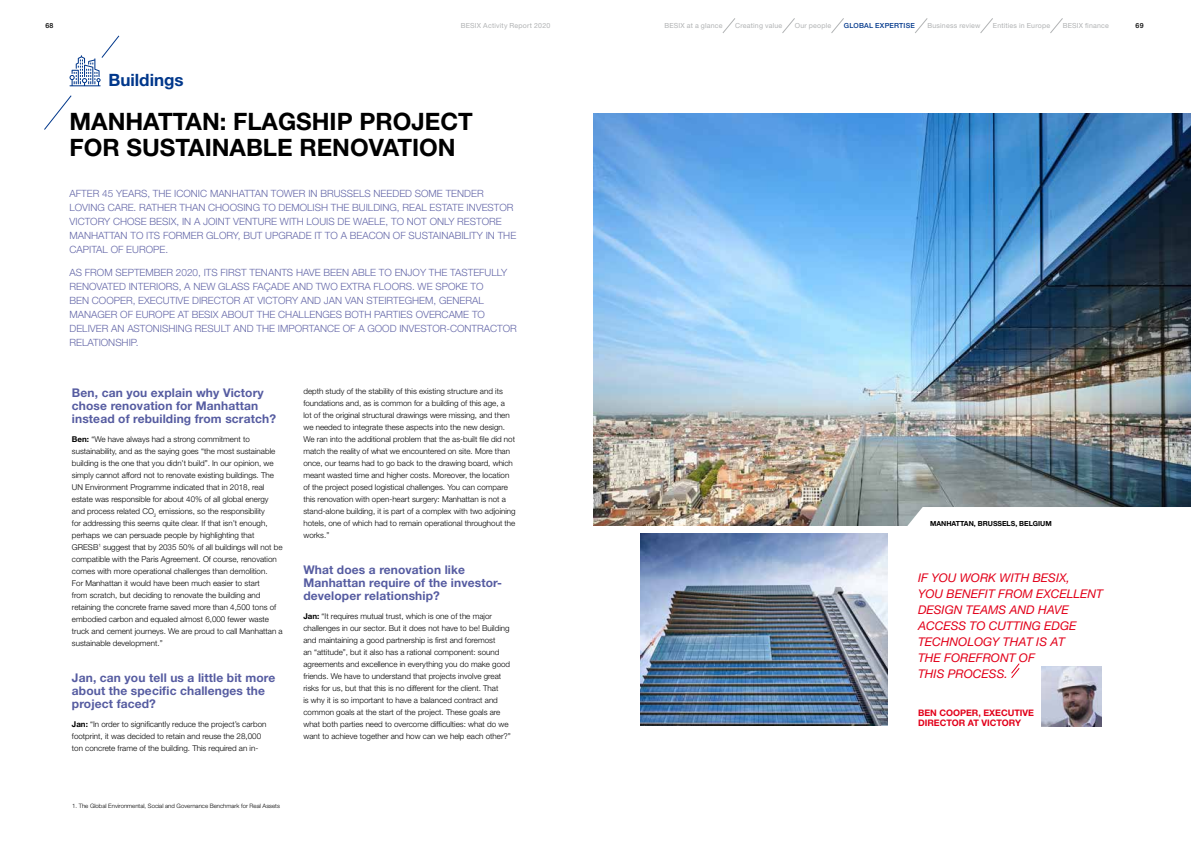
<style>
.page{position:relative;width:1191px;height:842px;background:#fff}
.page>*{position:absolute;margin:0;border:0;box-sizing:border-box;transform-origin:0 0}
.t1{font:700 24px/26px "Helvetica Neue LT Std";color:#000}
.t2{font:700 17px "Helvetica Neue LT Std";color:#00378b}
.t3{font:700 12px/13px "Helvetica Neue LT Std";letter-spacing:.01em;color:#565ca1}
.t4{font:italic 12px/16px "Helvetica Neue LT Std";color:#e2001a}
.t5{font:300 10px/14px "Helvetica Neue LT Std";color:#6467a8}
.t6{font:700 9px/10px "Helvetica Neue LT Std";color:#e2001a}
.t7{font:300 8px/12px "Helvetica Neue LT Std";color:#000}
.t8{font:7px "Helvetica Neue LT Std";letter-spacing:.025em;color:#b1b3b4}
.t9{font:700 7px "Helvetica Neue LT Std";color:#000}
.t10{font:500 7px "Helvetica Neue LT Std";letter-spacing:.03em;color:#00378b}
.t11{font:500 7px "Helvetica Neue LT Std";color:#000}
.t12{font:300 6px "Helvetica Neue LT Std";color:#000}
.s1{font-weight:700}
</style>
<div class="page">
<svg style="left:44px;top:95px;width:28px;height:35px"></svg>
<svg style="left:70px;top:35px;width:50px;height:51px"></svg>
<img style="left:594px;top:113px;width:597px;height:413px">
<svg style="left:893px;top:507px;width:298px;height:19px"></svg>
<svg style="left:1011px;top:663px;width:9px;height:15px"></svg>
<img style="left:1041px;top:666px;width:60px;height:60px">
<img style="left:641px;top:534px;width:246px;height:191px">
<svg style="left:722px;top:18px;width:13px;height:15px"></svg>
<svg style="left:782px;top:18px;width:13px;height:15px"></svg>
<svg style="left:831px;top:18px;width:13px;height:15px"></svg>
<svg style="left:915px;top:18px;width:12px;height:15px"></svg>
<svg style="left:980px;top:18px;width:13px;height:15px"></svg>
<svg style="left:1050px;top:18px;width:13px;height:15px"></svg>
<p class="t11" style="left:45px;top:22px;width:10px">68</p>
<p class="t8" style="left:461px;top:22px;width:91px">BESIX Activity Report 2020</p>
<p class="t8" style="left:664px;top:22px;width:60px">BESIX at a glance</p>
<p class="t8" style="left:735px;top:22px;width:49px">Creating value</p>
<p class="t8" style="left:795px;top:22px;width:38px">Our people</p>
<p class="t10" style="left:844px;top:22px;width:73px">GLOBAL EXPERTISE</p>
<p class="t8" style="left:927px;top:22px;width:54px">Business review</p>
<p class="t8" style="left:993px;top:22px;width:59px">Entities in Europe</p>
<p class="t8" style="left:1062px;top:22px;width:48px">BESIX finance</p>
<p class="t11" style="left:1135px;top:22px;width:10px">69</p>
<h2 class="t2" style="left:108px;top:70px;width:77px">Buildings</h2>
<h1 class="t1" style="left:70px;top:108px;width:405px">MANHATTAN: FLAGSHIP PROJECT<br>FOR SUSTAINABLE RENOVATION</h1>
<p class="t5" style="left:70px;top:186px;width:448px">AFTER 45 YEARS, THE ICONIC MANHATTAN TOWER IN BRUSSELS NEEDED SOME TENDER LOVING CARE. RATHER THAN CHOOSING TO DEMOLISH THE BUILDING, REAL ESTATE INVESTOR VICTORY CHOSE BESIX, IN A JOINT VENTURE WITH LOUIS DE WAELE, TO NOT ONLY RESTORE MANHATTAN TO ITS FORMER GLORY, BUT UPGRADE IT TO A BEACON OF SUSTAINABILITY IN THE CAPITAL OF EUROPE.</p>
<p class="t5" style="left:70px;top:265px;width:449px">AS FROM SEPTEMBER 2020, ITS FIRST TENANTS HAVE BEEN ABLE TO ENJOY THE TASTEFULLY RENOVATED INTERIORS, A NEW GLASS FAÇADE AND TWO EXTRA FLOORS. WE SPOKE TO<br>BEN COOPER, EXECUTIVE DIRECTOR AT VICTORY AND JAN VAN STEIRTEGHEM, GENERAL MANAGER OF EUROPE AT BESIX ABOUT THE CHALLENGES BOTH PARTIES OVERCAME TO DELIVER AN ASTONISHING RESULT AND THE IMPORTANCE OF A GOOD INVESTOR-CONTRACTOR RELATIONSHIP.</p>
<h3 class="t3" style="left:72px;top:386px;width:206px">Ben, can you explain why Victory chose renovation for Manhattan instead of rebuilding from scratch?</h3>
<p class="t7" style="left:72px;top:433px;width:212px"><span class="s1">Ben:</span> “We have always had a strong commitment to sustainability, and as the saying goes “the most sustainable building is the one that you didn’t build”. In our opinion, we simply cannot afford not to renovate existing buildings. The UN Environment Programme indicated that in 2018, real estate was responsible for about 40% of all global energy and process related CO<sub>2</sub> emissions, so the responsibility<br>for addressing this seems quite clear. If that isn’t enough, perhaps we can persuade people by highlighting that GRESB<sup>1</sup> suggest that by 2035 50% of all buildings will not be compatible with the Paris Agreement. Of course, renovation comes with more operational challenges than demolition.<br>For Manhattan it would have been much easier to start<br>from scratch, but deciding to renovate the building and retaining the concrete frame saved more than 4,500 tons of embodied carbon and equaled almost 6,000 fewer waste truck and cement journeys. We are proud to call Manhattan a sustainable development.”</p>
<h3 class="t3" style="left:72px;top:671px;width:205px">Jan, can you tell us a little bit more about the specific challenges the project faced?</h3>
<p class="t7" style="left:72px;top:718px;width:196px"><span class="s1">Jan:</span> “In order to significantly reduce the project’s carbon footprint, it was decided to retain and reuse the 28,000 ton concrete frame of the building. This required an in-</p>
<p class="t12" style="left:72px;top:802px;width:209px">1. The Global Environmental, Social and Governance Benchmark for Real Assets</p>
<p class="t7" style="left:303px;top:385px;width:214px">depth study of the stability of this existing structure and its foundations and, as is common for a building of this age, a<br>lot of the original structural drawings were missing, and then we needed to integrate these aspects into the new design.<br>We ran into the additional problem that the as-built file did not match the reality of what we encountered on site. More than once, our teams had to go back to the drawing board, which meant wasted time and higher costs. Moreover, the location of the project posed logistical challenges. You can compare this renovation with open-heart surgery: Manhattan is not a stand-alone building, it is part of a complex with two adjoining hotels, one of which had to remain operational throughout the works.”</p>
<h3 class="t3" style="left:303px;top:563px;width:200px">What does a renovation like<br>Manhattan require of the investor&shy;developer relationship?</h3>
<p class="t7" style="left:303px;top:610px;width:209px"><span class="s1">Jan:</span> “It requires mutual trust, which is one of the major challenges in our sector. But it does not have to be! Building and maintaining a good partnership is first and foremost<br>an “attitude”, but it also has a rational component: sound agreements and excellence in everything you do make good friends. We have to understand that projects involve great risks for us, but that this is no different for the client. That<br>is why it is so important to have a balanced contract and common goals at the start of the project. These goals are what both parties need to overcome difficulties: what do we want to achieve together and how can we help each other?”</p>
<p class="t9" style="left:930px;top:519px;width:123px">MANHATTAN, BRUSSELS, BELGIUM</p>
<h3 class="t4" style="left:918px;top:570px;width:187px">IF YOU WORK WITH BESIX,<br>YOU BENEFIT FROM EXCELLENT<br>DESIGN TEAMS AND HAVE<br>ACCESS TO CUTTING EDGE<br>TECHNOLOGY THAT IS AT<br>THE FOREFRONT OF<br>THIS PROCESS.</h3>
<p class="t6" style="left:918px;top:708px;width:118px">BEN COOPER, EXECUTIVE<br>DIRECTOR AT VICTORY</p>
</div>
